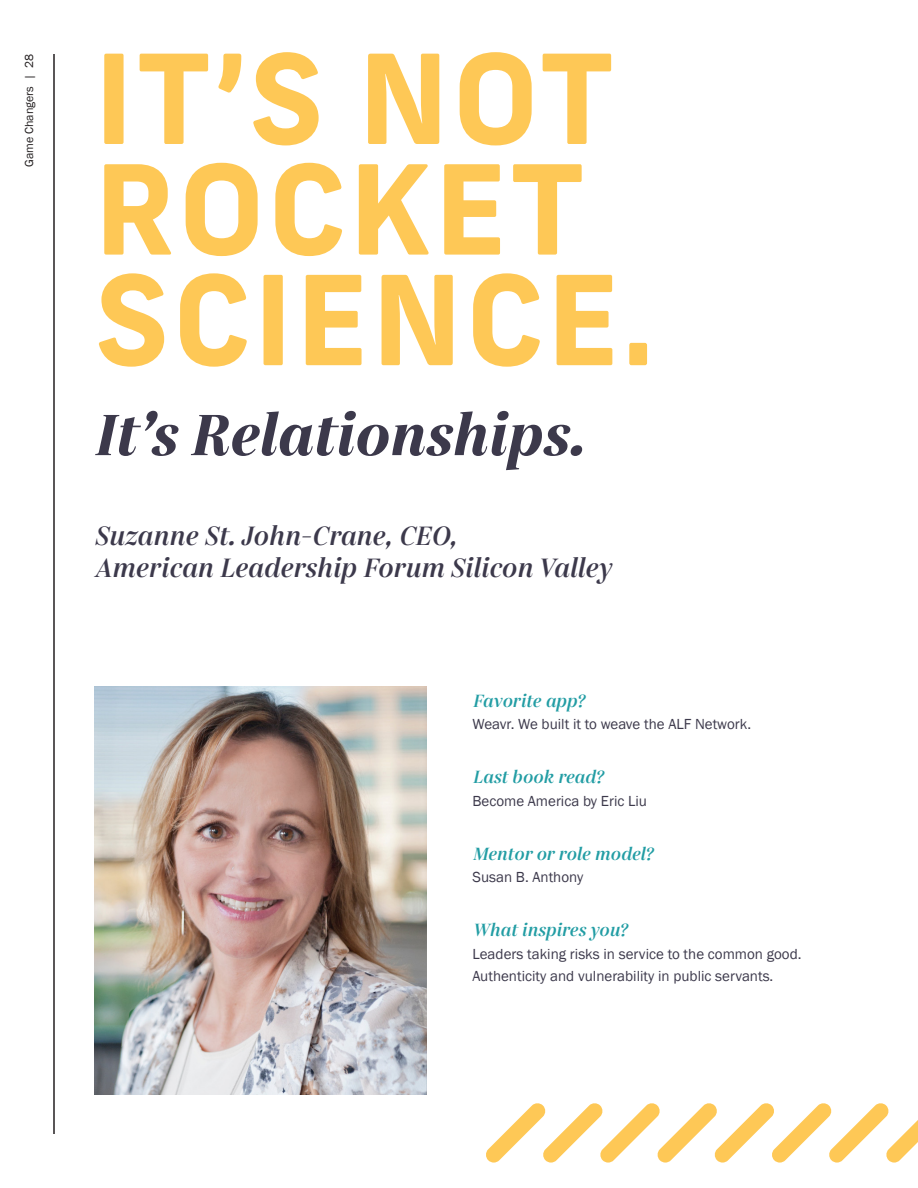
<style>
.page{position:relative;width:918px;height:1188px;background:#fff}
.page>*{position:absolute;margin:0;border:0;box-sizing:border-box;transform-origin:0 0}
.t1{font:700 123.45px/110.6px "Frank New";letter-spacing:.02em;color:#fec856}
.t2{font:italic 700 59.1px "Gabriela";color:#3c394b}
.t3{font:italic 600 27px/32.4px "Gabriela";color:#3c394b}
.t4{font:italic 600 18px "Gabriela";color:#229da4}
.t5{font:15px/22.5px "Franklin Gothic";color:#3c394b}
.t6{font:12px "Franklin Gothic";color:#231f20}
</style>
<div class="page">
<hr style="left:53px;top:54px;width:2px;height:1080px;background:#231f20">
<svg style="left:486px;top:1103px;width:432px;height:60px"></svg>
<img style="left:94px;top:687px;width:332px;height:407px">
<p class="t6" style="left:22px;top:167px;width:115px;rotate:-90deg">Game Changers | 28</p>
<h1 class="t1" style="left:94px;top:42px;width:563px">IT’S NOT<br>ROCKET<br>SCIENCE.</h1>
<h2 class="t2" style="left:93px;top:399px;width:492px">It’s Relationships.</h2>
<h3 class="t3" style="left:94px;top:521px;width:518px">Suzanne St. John-Crane, CEO,<br>American Leadership Forum Silicon Valley</h3>
<p class="t4" style="left:472px;top:690px;width:114px">Favorite app?</p>
<p class="t5" style="left:472px;top:714px;width:280px">Weavr. We built it to weave the ALF Network.</p>
<p class="t4" style="left:472px;top:766px;width:132px">Last book read?</p>
<p class="t5" style="left:472px;top:790px;width:176px">Become America by Eric Liu</p>
<p class="t4" style="left:472px;top:843px;width:182px">Mentor or role model?</p>
<p class="t5" style="left:472px;top:867px;width:112px">Susan B. Anthony</p>
<p class="t4" style="left:472px;top:919px;width:156px">What inspires you?</p>
<p class="t5" style="left:472px;top:943px;width:331px">Leaders taking risks in service to the common good.<br>Authenticity and vulnerability in public servants.</p>
</div>
